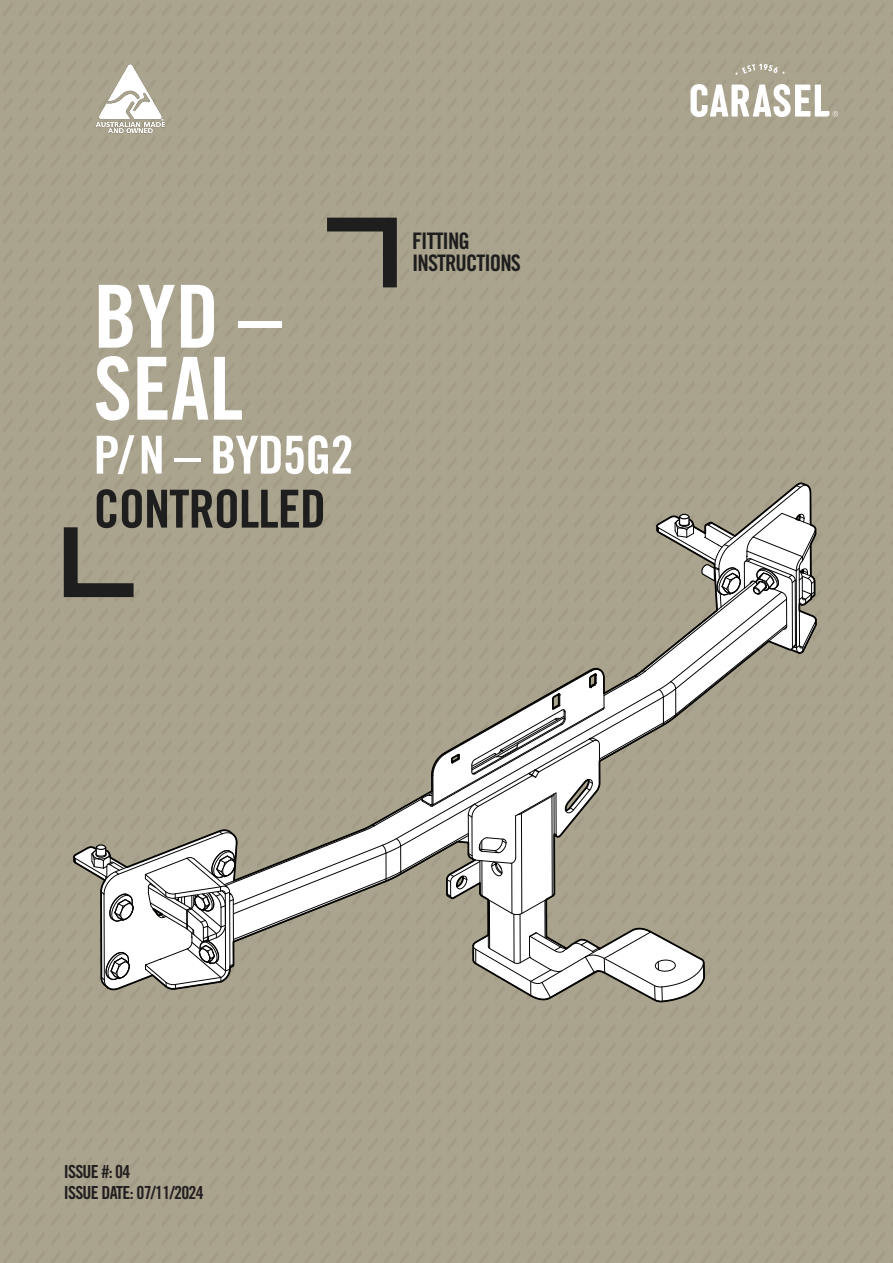
<style>
.page{position:relative;width:893px;height:1263px;background:#aaa38e}
.page>*{position:absolute;margin:0;border:0;box-sizing:border-box;transform-origin:0 0}
.t1{font:87px/72px "Trade Gothic LT Bold Cond Twenty";color:#fff}
.t2{font:52.5px "Trade Gothic LT Bold Cond Twenty";letter-spacing:-.02em;color:#fff}
.t3{font:52.5px "Trade Gothic LT Bold Cond Twenty";letter-spacing:-.02em;color:#1e1e1e}
.Body__General{font:22.8px/21.6px "Trade Gothic LT Std Bd Cn 20";letter-spacing:-.04em;color:#1e1e1e}
.Body__General-2{font:18px "Trade Gothic LT Std Bd Cn 20";letter-spacing:-.04em;color:#231f20}
</style>
<div class="page">
<svg style="left:735px;top:64px;width:49px;height:11px"></svg>
<svg style="left:690px;top:84px;width:148px;height:33px"></svg>
<img style="left:95px;top:64px;width:71px;height:70px">
<svg style="left:327px;top:217px;width:70px;height:71px"></svg>
<svg style="left:63px;top:483px;width:753px;height:520px"></svg>
<p class="t1" style="left:94px;top:280px;width:190px">BYD –<br>SEAL</p>
<p class="t2" style="left:94px;top:423px;width:262px">P/N – BYD5G2</p>
<p class="t3" style="left:94px;top:477px;width:234px">CONTROLLED</p>
<p class="Body__General" style="left:412px;top:230px;width:110px">FITTING<br>INSTRUCTIONS</p>
<p class="Body__General-2" style="left:64px;top:1161px;width:68px">ISSUE #: 04</p>
<p class="Body__General-2" style="left:64px;top:1182px;width:142px">ISSUE DATE: 07/11/2024</p>
</div>
